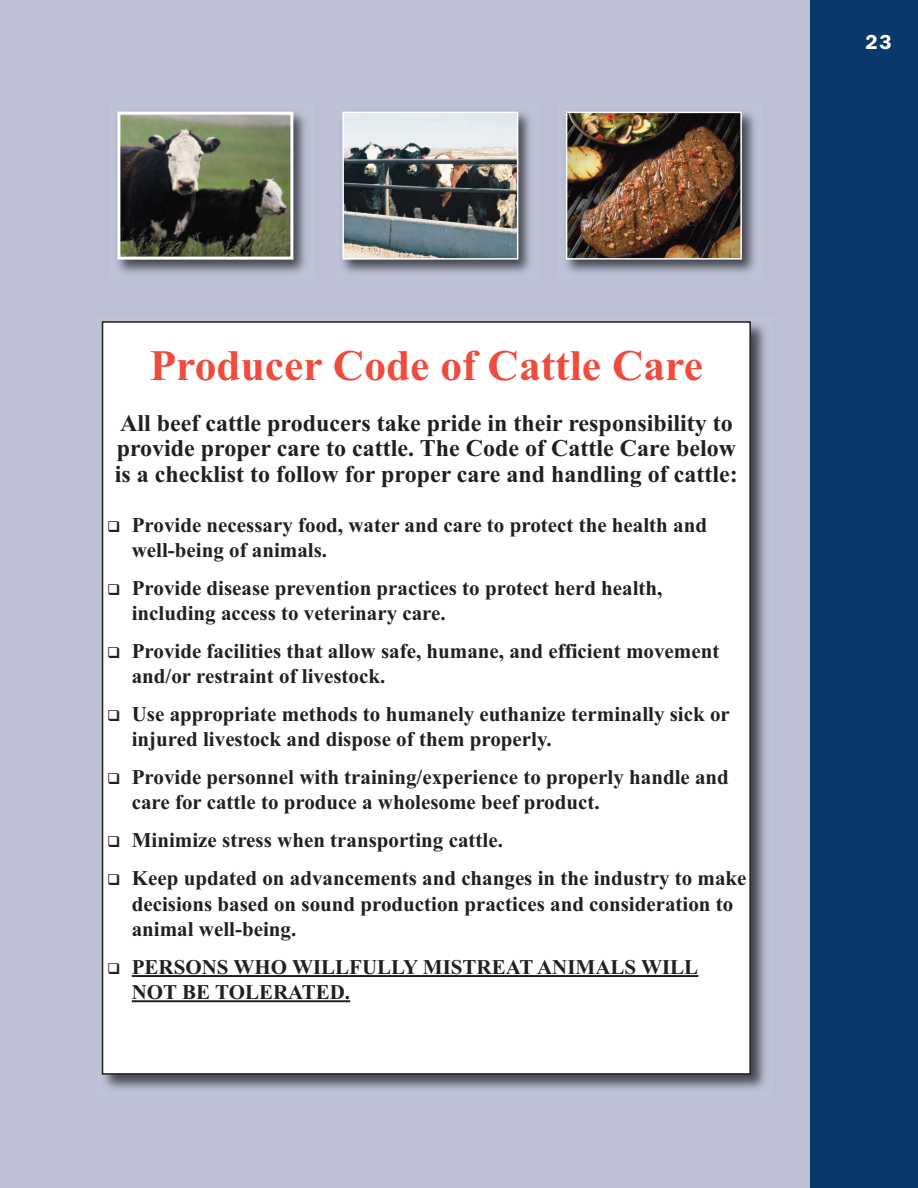
<style>
.page{position:relative;width:918px;height:1188px;background:#bdc0d4}
.page>*{position:absolute;margin:0;border:0;box-sizing:border-box;transform-origin:0 0}
.t1{font:700 43.5px "Times New Roman";color:#f04c3e}
.t2{font:700 24px/25.5px "Times New Roman";color:#231f20}
.t3{font:700 21px/25.2px "Times New Roman";color:#231f20}
.t4{font:600 21px "Franklin Gothic";color:#fff}
</style>
<div class="page">
<div style="left:810px;top:0;width:108px;height:1188px;background:#0a396d"></div>
<img style="left:101px;top:321px;width:664px;height:768px">
<div style="left:103px;top:322px;width:647px;height:752px;background:#fff"></div>
<hr style="left:132px;top:975px;width:566px;height:2px;background:#231f20">
<hr style="left:132px;top:1000px;width:218px;height:2px;background:#231f20">
<img style="left:342px;top:111px;width:188px;height:162px">
<img style="left:345px;top:115px;width:170px;height:142px">
<div style="left:342px;top:112px;width:176px;height:148px;border:2px solid #fff"></div>
<img style="left:117px;top:111px;width:188px;height:162px">
<img style="left:121px;top:116px;width:168px;height:140px">
<div style="left:117px;top:112px;width:176px;height:148px;border:3px solid #fff"></div>
<img style="left:566px;top:111px;width:189px;height:162px">
<img style="left:569px;top:115px;width:170px;height:142px">
<div style="left:566px;top:112px;width:176px;height:148px;border:2px solid #fff"></div>
<p class="t4" style="left:866px;top:34px;width:28px">23</p>
<h1 class="t1" style="left:150px;top:351px;width:555px">Producer Code of Cattle Care</h1>
<p class="t2" style="left:115px;top:413px;width:624px">All beef cattle producers take pride in their responsibility to provide proper care to cattle. The Code of Cattle Care below is a checklist to follow for proper care and handling of cattle:</p>
<p class="t3" style="left:132px;top:514px;width:577px">Provide necessary food, water and care to protect the health and well-being of animals.</p>
<p class="t3" style="left:132px;top:578px;width:532px">Provide disease prevention practices to protect herd health, including access to veterinary care.</p>
<p class="t3" style="left:132px;top:641px;width:589px">Provide facilities that allow safe, humane, and efficient movement and/or restraint of livestock.</p>
<p class="t3" style="left:132px;top:704px;width:600px">Use appropriate methods to humanely euthanize terminally sick or injured livestock and dispose of them properly.</p>
<p class="t3" style="left:132px;top:767px;width:599px">Provide personnel with training/experience to properly handle and care for cattle to produce a wholesome beef product.</p>
<p class="t3" style="left:132px;top:824px;width:616px;line-height:38px">Minimize stress when transporting cattle.<br>Keep updated on advancements and changes in the industry to make</p>
<p class="t3" style="left:132px;top:893px;width:603px">decisions based on sound production practices and consideration to animal well-being.</p>
<p class="t3" style="left:132px;top:956px;width:568px">PERSONS WHO WILLFULLY MISTREAT ANIMALS WILL<br>NOT BE TOLERATED.</p>
</div>
